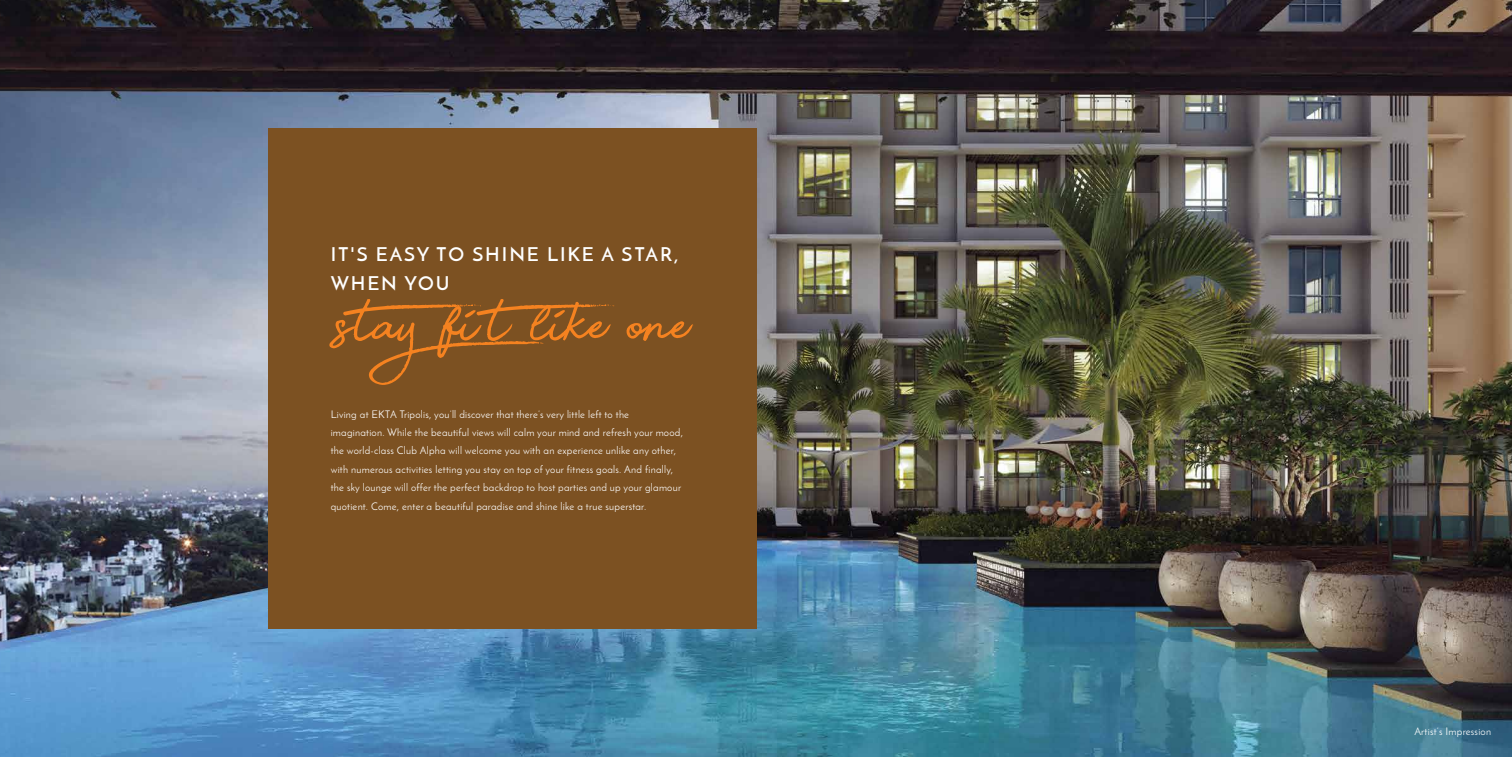
<style>
.page{position:relative;width:1512px;height:757px;background:#fff}
.page>*{position:absolute;margin:0;border:0;box-sizing:border-box;transform-origin:0 0}
.t1{font:84.79px "Beauty";color:#f58220}
.t2{font:600 19.25px/28.3px "Josefin Sans";letter-spacing:.1em;color:#fff}
.t3{font:10.5px/18.4px "Josefin Sans";letter-spacing:.02em;color:#fff}
</style>
<div class="page">
<img style="left:0;top:0;width:1512px;height:757px">
<div style="left:269px;top:129px;width:488px;height:500px;background:#7c5122"></div>
<p class="t2" style="left:331px;top:240px;width:349px">IT'S EASY TO SHINE LIKE A STAR,<br>WHEN YOU</p>
<p class="t1" style="left:336px;top:292px;width:362px">stayfitlike one.</p>
<p class="t3" style="left:331px;top:405px;width:354px">Living at EKTA Tripolis, you’ll discover that there’s very little left to the imagination. While the beautiful views will calm your mind and refresh your mood, the world-class Club Alpha will welcome you with an experience unlike any other, with numerous activities letting you stay on top of your fitness goals. And finally, the sky lounge will offer the perfect backdrop to host parties and up your glamour quotient. Come, enter a beautiful paradise and shine like a true superstar.</p>
<p class="t3" style="left:1414px;top:722px;width:78px">Artist’s Impression</p>
</div>
